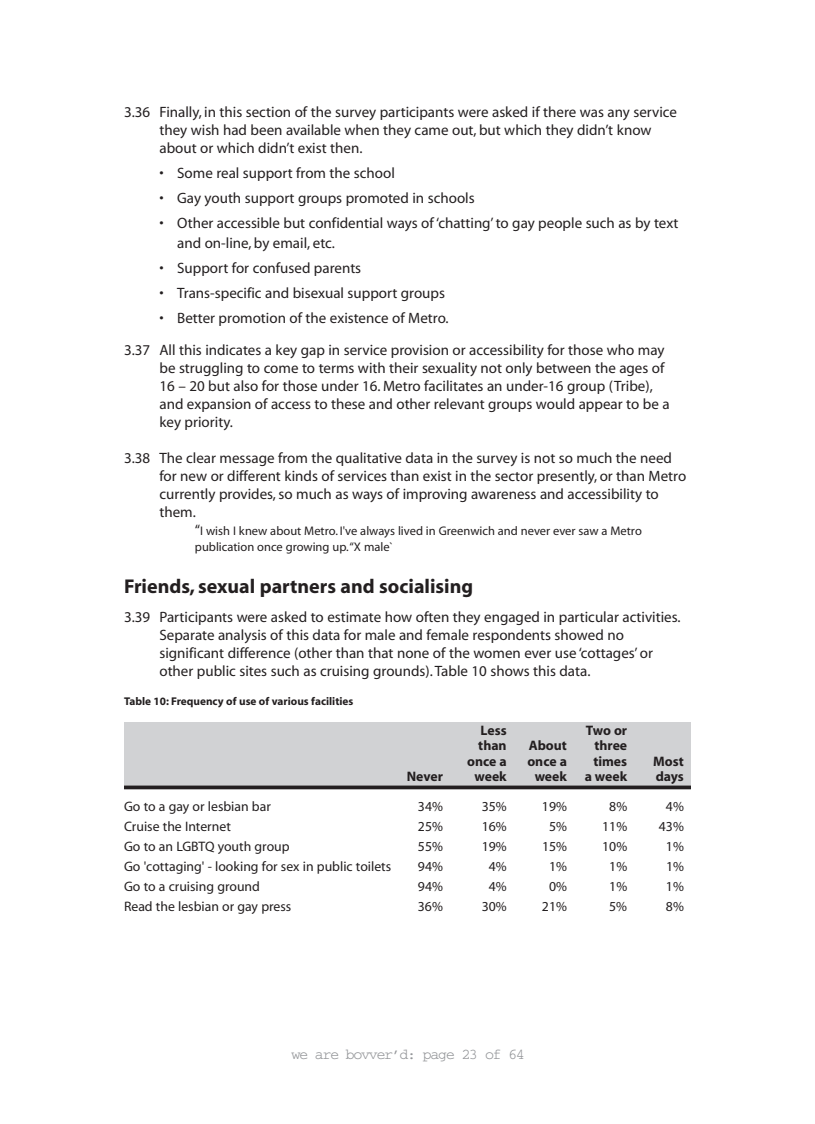
<style>
.page{position:relative;width:815px;height:1124px;background:#fff}
.page>*{position:absolute;margin:0;border:0;box-sizing:border-box;transform-origin:0 0}
.t1{font:700 20px "Myriad";color:#231f20}
.t2{font:15px/18px "Myriad";color:#231f20}
.t3{font:15px "Courier";letter-spacing:-.09em;color:#939598}
.t4{font:13.75px "Myriad";color:#231f20}
.t5{font:700 13.75px "Myriad";color:#231f20}
.t6{font:12.5px/16.2px "Myriad";color:#231f20}
.t7{font:700 11.25px "Myriad";color:#231f20}
.s1{font-size:15px}
</style>
<div class="page">
<div style="left:124px;top:722px;width:567px;height:66px;background:#d1d2d4"></div>
<svg style="left:124px;top:785px;width:567px;height:4px;background:#3c3839"></svg>
<p class="t2" style="left:159px;top:104px;width:519px;text-indent:-35px">3.36 Finally, in this section of the survey participants were asked if there was any service they wish had been available when they came out, but which they didn’t know about or which didn’t exist then.</p>
<p class="t2" style="left:159px;top:165px;width:237px">• Some real support from the school</p>
<p class="t2" style="left:159px;top:190px;width:317px">• Gay youth support groups promoted in schools</p>
<p class="t2" style="left:177px;top:214px;width:503px;line-height:20px;text-indent:-18px">• Other accessible but confidential ways of ‘chatting’ to gay people such as by text and on-line, by email, etc.</p>
<p class="t2" style="left:159px;top:260px;width:203px">• Support for confused parents</p>
<p class="t2" style="left:159px;top:285px;width:287px">• Trans-specific and bisexual support groups</p>
<p class="t2" style="left:124px;top:303px;width:542px;line-height:31.6px;text-indent:35px">• Better promotion of the existence of Metro.<br>3.37 All this indicates a key gap in service provision or accessibility for those who may</p>
<p class="t2" style="left:159px;top:360px;width:512px">be struggling to come to terms with their sexuality not only between the ages of 16 – 20 but also for those under 16. Metro facilitates an under-16 group (Tribe), and expansion of access to these and other relevant groups would appear to be a key priority.</p>
<p class="t2" style="left:159px;top:450px;width:528px;text-indent:-35px">3.38 The clear message from the qualitative data in the survey is not so much the need for new or different kinds of services than exist in the sector presently, or than Metro currently provides, so much as ways of improving awareness and accessibility to them.</p>
<p class="t6" style="left:195px;top:523px;width:448px"><span class="s1">“</span>I wish I knew about Metro. I've always lived in Greenwich and never ever saw a Metro publication once growing up.“X male`</p>
<h1 class="t1" style="left:124px;top:578px;width:351px">Friends, sexual partners and socialising</h1>
<p class="t2" style="left:159px;top:608px;width:523px;text-indent:-35px">3.39 Participants were asked to estimate how often they engaged in particular activities.<br>Separate analysis of this data for male and female respondents showed no significant difference (other than that none of the women ever use ‘cottages’ or other public sites such as cruising grounds). Table 10 shows this data.</p>
<p class="t7" style="left:124px;top:697px;width:231px">Table 10: Frequency of use of various facilities</p>
<p class="t5" style="left:481px;top:725px;width:28px">Less</p>
<p class="t5" style="left:586px;top:725px;width:43px">Two or</p>
<p class="t5" style="left:478px;top:740px;width:30px">than</p>
<p class="t5" style="left:529px;top:740px;width:40px">About</p>
<p class="t5" style="left:594px;top:740px;width:34px">three</p>
<p class="t5" style="left:467px;top:755px;width:41px">once a</p>
<p class="t5" style="left:527px;top:755px;width:41px">once a</p>
<p class="t5" style="left:593px;top:755px;width:35px">times</p>
<p class="t5" style="left:653px;top:755px;width:32px">Most</p>
<p class="t5" style="left:407px;top:770px;width:38px">Never</p>
<p class="t5" style="left:474px;top:770px;width:34px">week</p>
<p class="t5" style="left:535px;top:770px;width:34px">week</p>
<p class="t5" style="left:585px;top:770px;width:44px">a week</p>
<p class="t5" style="left:656px;top:770px;width:30px">days</p>
<p class="t4" style="left:124px;top:800px;width:148px">Go to a gay or lesbian bar</p>
<p class="t4" style="left:418px;top:800px;width:26px">34%</p>
<p class="t4" style="left:482px;top:800px;width:26px">35%</p>
<p class="t4" style="left:542px;top:800px;width:26px">19%</p>
<p class="t4" style="left:609px;top:800px;width:19px">8%</p>
<p class="t4" style="left:666px;top:800px;width:19px">4%</p>
<p class="t4" style="left:124px;top:820px;width:108px">Cruise the Internet</p>
<p class="t4" style="left:418px;top:820px;width:26px">25%</p>
<p class="t4" style="left:482px;top:820px;width:26px">16%</p>
<p class="t4" style="left:549px;top:820px;width:19px">5%</p>
<p class="t4" style="left:602px;top:820px;width:26px">11%</p>
<p class="t4" style="left:659px;top:820px;width:26px">43%</p>
<p class="t4" style="left:124px;top:840px;width:167px">Go to an LGBTQ youth group</p>
<p class="t4" style="left:418px;top:840px;width:26px">55%</p>
<p class="t4" style="left:482px;top:840px;width:26px">19%</p>
<p class="t4" style="left:542px;top:840px;width:26px">15%</p>
<p class="t4" style="left:602px;top:840px;width:26px">10%</p>
<p class="t4" style="left:666px;top:840px;width:19px">1%</p>
<p class="t4" style="left:124px;top:860px;width:269px">Go 'cottaging' - looking for sex in public toilets</p>
<p class="t4" style="left:418px;top:860px;width:26px">94%</p>
<p class="t4" style="left:489px;top:860px;width:19px">4%</p>
<p class="t4" style="left:549px;top:860px;width:19px">1%</p>
<p class="t4" style="left:609px;top:860px;width:19px">1%</p>
<p class="t4" style="left:666px;top:860px;width:19px">1%</p>
<p class="t4" style="left:124px;top:880px;width:138px">Go to a cruising ground</p>
<p class="t4" style="left:418px;top:880px;width:26px">94%</p>
<p class="t4" style="left:489px;top:880px;width:19px">4%</p>
<p class="t4" style="left:549px;top:880px;width:19px">0%</p>
<p class="t4" style="left:609px;top:880px;width:19px">1%</p>
<p class="t4" style="left:666px;top:880px;width:19px">1%</p>
<p class="t4" style="left:124px;top:900px;width:169px">Read the lesbian or gay press</p>
<p class="t4" style="left:418px;top:900px;width:26px">36%</p>
<p class="t4" style="left:482px;top:900px;width:26px">30%</p>
<p class="t4" style="left:542px;top:900px;width:26px">21%</p>
<p class="t4" style="left:609px;top:900px;width:19px">5%</p>
<p class="t4" style="left:666px;top:900px;width:19px">8%</p>
<p class="t3" style="left:291px;top:1049px;width:235px">we are bovver’d: page 23 of 64</p>
</div>
